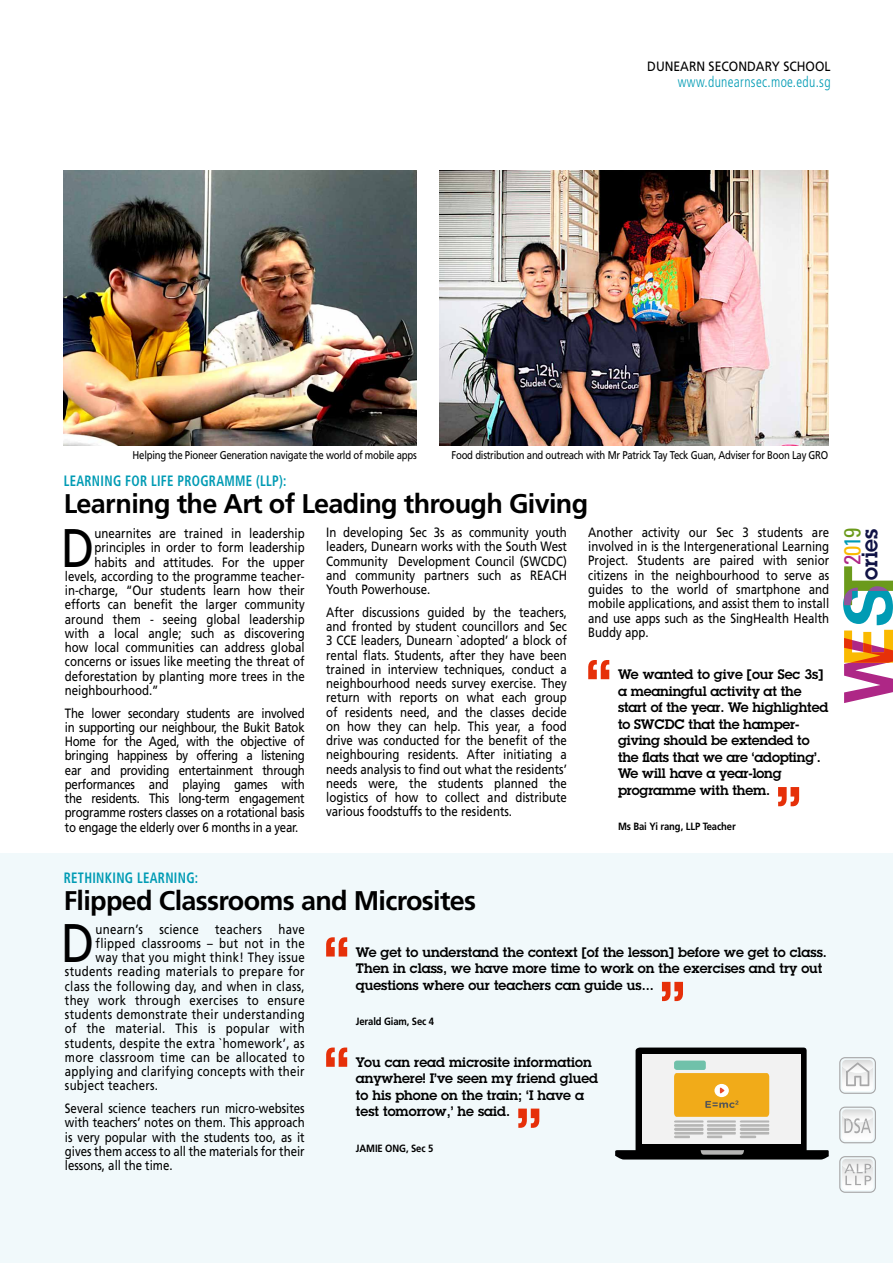
<style>
.page{position:relative;width:893px;height:1263px;background:#fff}
.page>*{position:absolute;margin:0;border:0;box-sizing:border-box;transform-origin:0 0}
.t1{font:54.3px "Frutiger";color:#000;scale:.85 1}
.t2{font:700 27px "Frutiger";letter-spacing:-.025em;color:#000}
.t3{font:condensed 23.1px "Univers";color:#ae2786}
.t4{font:600 22.05px "Lubalin Graph";color:#101345}
.t5{font:700 condensed 15px "Frutiger";letter-spacing:.025em;color:#009bb4;scale:.85 1}
.t6{font:300 condensed 15px "Frutiger";letter-spacing:.025em;color:#009bb4;scale:.9 1}
.t7{font:13.5px/14.2px "Frutiger";color:#000;text-align:justify;scale:.85 1}
.t8{font:600 13.5px/16.5px "Lubalin Graph";color:#000}
.t9{font:13.5px "Frutiger";letter-spacing:.025em;color:#000;scale:.85 1}
.t10{font:13.5px "Frutiger";color:#000;scale:.9 1}
.t11{font:11.25px "Frutiger";letter-spacing:-.025em;color:#000;scale:.85 1}
.t12{font:700 10.5px "Frutiger";letter-spacing:-.01em;color:#000;scale:.9 1}
.s1{color:#faba01}
.s2{color:#009bb4}
.s3{color:#6b9a1b}
</style>
<div class="page">
<div style="left:0;top:853px;width:893px;height:410px;background:#f1f9fb"></div>
<svg style="left:615px;top:1047px;width:214px;height:112px"></svg>
<img style="left:64px;top:170px;width:353px;height:276px">
<img style="left:439px;top:170px;width:389px;height:276px">
<svg style="left:843px;top:566px;width:50px;height:137px"></svg>
<svg style="left:326px;top:937px;width:21px;height:19px"></svg>
<svg style="left:662px;top:982px;width:21px;height:19px"></svg>
<svg style="left:326px;top:1047px;width:21px;height:20px"></svg>
<svg style="left:518px;top:1108px;width:21px;height:20px"></svg>
<svg style="left:588px;top:660px;width:21px;height:19px"></svg>
<svg style="left:778px;top:787px;width:21px;height:19px"></svg>
<svg style="left:839px;top:1057px;width:37px;height:37px"></svg>
<svg style="left:839px;top:1156px;width:37px;height:37px"></svg>
<svg style="left:839px;top:1106px;width:37px;height:37px"></svg>
<p class="t10" style="left:647px;top:58px;width:205px">DUNEARN SECONDARY SCHOOL</p>
<p class="t6" style="left:678px;top:73px;width:171px">www.dunearnsec.moe.edu.sg</p>
<p class="t11" style="left:133px;top:448px;width:336px">Helping the Pioneer Generation navigate the world of mobile apps</p>
<p class="t11" style="left:452px;top:448px;width:445px">Food distribution and outreach with Mr Patrick Tay Teck Guan, Adviser for Boon Lay GRO</p>
<p class="t5" style="left:64px;top:472px;width:264px">LEARNING FOR LIFE PROGRAMME (LLP):</p>
<h2 class="t2" style="left:64px;top:488px;width:526px">Learning the Art of Leading through Giving</h2>
<h1 class="t1" style="left:61px;top:516px;width:41px">D</h1>
<p class="t7" style="left:94px;top:526px;width:249px">unearnites are trained in leadership</p>
<p class="t7" style="left:588px;top:525px;width:285px">Another activity our Sec 3 students are involved in is the Intergenerational Learning Project. Students are paired with senior citizens in the neighbourhood to serve as guides to the world of smartphone and mobile applications, and assist them to install and use apps such as the SingHealth Health Buddy app.</p>
<p class="t8" style="left:618px;top:666px;width:212px">We wanted to give [our Sec 3s] a meaningful activity at the start of the year. We highlighted to SWCDC that the hamper&shy;giving should be extended to the flats that we are ‘adopting’.<br>We will have a year-long programme with them.</p>
<p class="t12" style="left:618px;top:820px;width:132px">Ms Bai Yi rang, LLP Teacher</p>
<p class="t7" style="left:326px;top:525px;width:285px">In developing Sec 3s as community youth leaders, Dunearn works with the South West Community Development Council (SWCDC) and community partners such as REACH Youth Powerhouse.</p>
<p class="t7" style="left:326px;top:605px;width:285px">After discussions guided by the teachers, and fronted by student councillors and Sec 3 CCE leaders, Dunearn `adopted’ a block of rental flats. Students, after they have been trained in interview techniques, conduct a neighbourhood needs survey exercise. They return with reports on what each group of residents need, and the classes decide on how they can help. This year, a food drive was conducted for the benefit of the neighbouring residents. After initiating a needs analysis to find out what the residents’ needs were, the students planned the logistics of how to collect and distribute various foodstuffs to the residents.</p>
<p class="t7" style="left:94px;top:540px;width:249px">principles in order to form leadership</p>
<p class="t7" style="left:94px;top:555px;width:249px">habits and attitudes. For the upper</p>
<p class="t7" style="left:65px;top:569px;width:284px">levels, according to the programme teacher-</p>
<p class="t7" style="left:65px;top:583px;width:284px">in-charge, “Our students learn how their</p>
<p class="t7" style="left:65px;top:597px;width:284px">efforts can benefit the larger community</p>
<p class="t7" style="left:65px;top:612px;width:284px">around them - seeing global leadership</p>
<p class="t7" style="left:65px;top:626px;width:284px">with a local angle; such as discovering</p>
<p class="t7" style="left:65px;top:640px;width:284px">how local communities can address global</p>
<p class="t7" style="left:65px;top:654px;width:284px">concerns or issues like meeting the threat of</p>
<p class="t7" style="left:65px;top:669px;width:284px">deforestation by planting more trees in the</p>
<p class="t7" style="left:65px;top:683px;width:112px">neighbourhood.”</p>
<p class="t7" style="left:65px;top:706px;width:284px">The lower secondary students are involved in supporting our neighbour, the Bukit Batok Home for the Aged, with the objective of bringing happiness by offering a listening ear and providing entertainment through performances and playing games with the residents. This long-term engagement programme rosters classes on a rotational basis to engage the elderly over 6 months in a year.</p>
<p class="t5" style="left:64px;top:869px;width:160px">RETHINKING LEARNING:</p>
<h2 class="t2" style="left:64px;top:884px;width:414px">Flipped Classrooms and Microsites</h2>
<h1 class="t1" style="left:61px;top:911px;width:41px">D</h1>
<p class="t9" style="left:96px;top:921px;width:248px">unearn’s science teachers have</p>
<p class="t9" style="left:96px;top:935px;width:248px">flipped classrooms – but not in the</p>
<p class="t9" style="left:96px;top:949px;width:248px">way that you might think! They issue</p>
<p class="t9" style="left:65px;top:964px;width:284px">students reading materials to prepare for</p>
<p class="t9" style="left:65px;top:978px;width:284px">class the following day, and when in class,</p>
<p class="t9" style="left:65px;top:992px;width:284px">they work through exercises to ensure</p>
<p class="t9" style="left:65px;top:1006px;width:284px">students demonstrate their understanding</p>
<p class="t9" style="left:65px;top:1021px;width:284px">of the material. This is popular with</p>
<p class="t9" style="left:65px;top:1035px;width:284px">students, despite the extra `homework’, as</p>
<p class="t9" style="left:65px;top:1049px;width:284px">more classroom time can be allocated to</p>
<p class="t9" style="left:65px;top:1063px;width:284px">applying and clarifying concepts with their</p>
<p class="t9" style="left:65px;top:1078px;width:111px">subject teachers.</p>
<p class="t7" style="left:65px;top:1101px;width:284px">Several science teachers run micro-websites with teachers’ notes on them. This approach is very popular with the students too, as it gives them access to all the materials for their lessons, all the time.</p>
<p class="t8" style="left:356px;top:943px;width:473px">We get to understand the context [of the lesson] before we get to class.<br>Then in class, we have more time to work on the exercises and try out questions where our teachers can guide us...</p>
<p class="t12" style="left:356px;top:1015px;width:88px">Jerald Giam, Sec 4</p>
<p class="t8" style="left:356px;top:1053px;width:244px">You can read microsite information anywhere! I’ve seen my friend glued to his phone on the train; ‘I have a test tomorrow,’ he said.</p>
<p class="t12" style="left:356px;top:1142px;width:87px">JAMIE ONG, Sec 5</p>
<h3 class="t3" style="left:837px;top:565px;width:39px;rotate:-90deg">2<span class="s1">0</span><span class="s2">1</span><span class="s3">9</span></h3>
<h3 class="t4" style="left:855px;top:580px;width:52px;rotate:-90deg">ories</h3>
</div>
